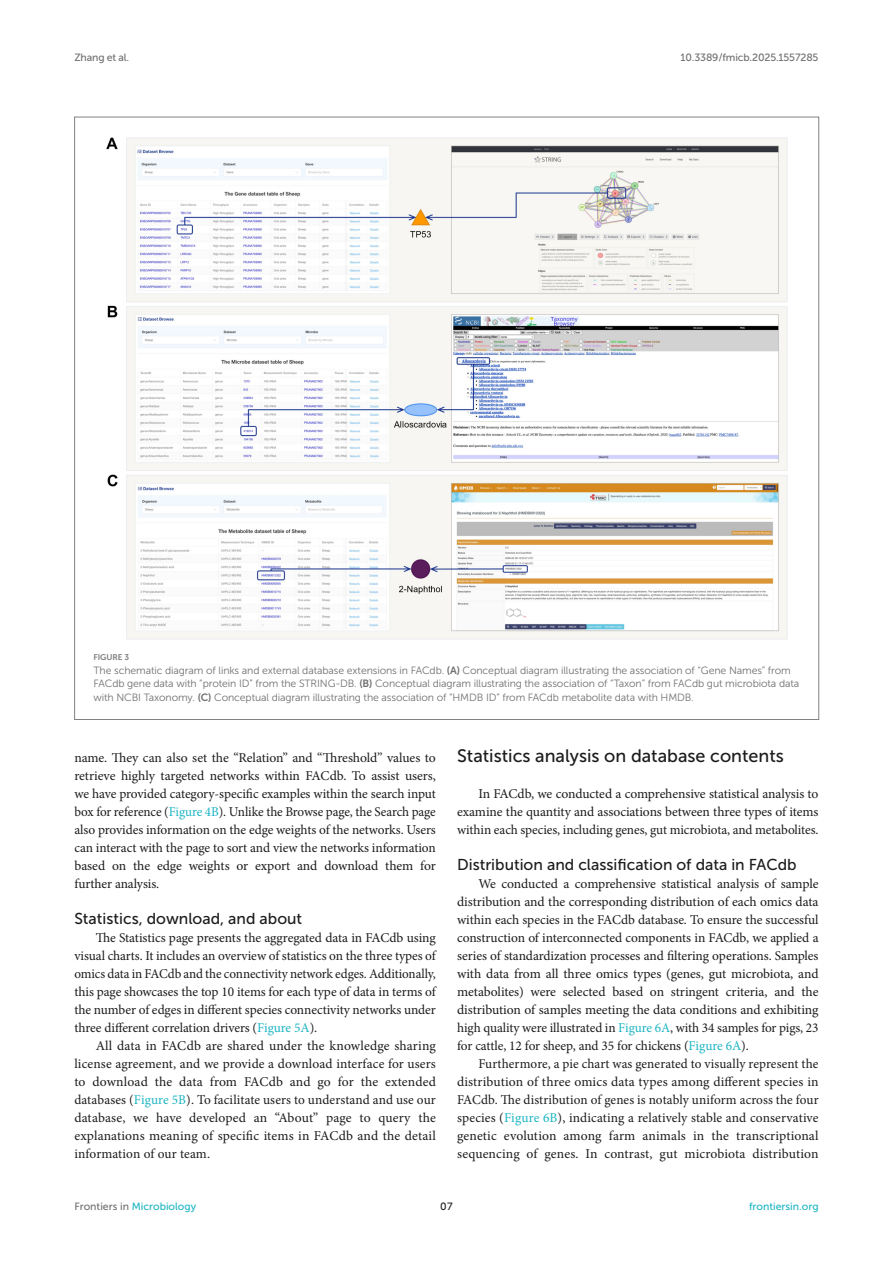
<style>
.page{position:relative;width:893px;height:1263px;background:#fff}
.page>*{position:absolute;margin:0;border:0;box-sizing:border-box;transform-origin:0 0}
.HEAD_2{font:18px "Museo Sans 500";color:#1b1c1b}
.HEAD_3{font:15.75px "Museo Sans 500";color:#1b1c1b}
.TEXT{font:13.5px/18px "Minion Pro";letter-spacing:-.005em;color:#1b1c1b;text-align:justify}
.FIG_LEG{font:10.5px/13.5px "Museo Sans 300";letter-spacing:-.01em;color:#706f70}
.t1{font:10.5px "Museo Sans 500";color:#1db5c3}
.t2{font:10.5px "Museo Sans 500";letter-spacing:-.015em;color:#706f70}
.t3{font:10.5px "Museo Sans 500";color:#1b1c1b}
.FIG_HD{font:8.25px "Museo Sans 700";letter-spacing:-.01em;color:#7e7f7f}
.s1{font-family:"Museo Sans 700"}
.s2{color:#1db5c3}
.s3{color:#706f70}
</style>
<div class="page">
<img style="left:106px;top:137px;width:682px;height:503px">
<p class="t2" style="left:74px;top:51px;width:56px">Zhang et al.</p>
<p class="t2" style="left:681px;top:51px;width:139px">10.3389/fmicb.2025.1557285</p>
<p class="FIG_HD" style="left:94px;top:653px;width:37px">FIGURE 3</p>
<p class="FIG_LEG" style="left:94px;top:663px;width:707px">The schematic diagram of links and external database extensions in FACdb. <span class="s1">(A)</span> Conceptual diagram illustrating the association of “Gene Names” from<br>FACdb gene data with “protein ID” from the STRING-DB. <span class="s1">(B)</span> Conceptual diagram illustrating the association of “Taxon” from FACdb gut microbiota data with NCBI Taxonomy. <span class="s1">(C)</span> Conceptual diagram illustrating the association of “HMDB ID” from FACdb metabolite data with HMDB.</p>
<p class="TEXT" style="left:74px;top:749px;width:363px">name. They can also set the “Relation” and “Threshold” values to retrieve highly targeted networks within FACdb. To assist users, we have provided category-specific examples within the search input box for reference (<span class="s2">Figure 4B</span>). Unlike the Browse page, the Search page also provides information on the edge weights of the networks. Users can interact with the page to sort and view the networks information based on the edge weights or export and download them for further analysis.</p>
<p class="HEAD_3" style="left:74px;top:910px;width:229px">Statistics, download, and about</p>
<p class="TEXT" style="left:74px;top:929px;width:363px;text-indent:21px">The Statistics page presents the aggregated data in FACdb using visual charts. It includes an overview of statistics on the three types of omics data in FACdb and the connectivity network edges. Additionally, this page showcases the top 10 items for each type of data in terms of the number of edges in different species connectivity networks under three different correlation drivers (<span class="s2">Figure 5A</span>).</p>
<p class="TEXT" style="left:74px;top:1037px;width:363px;text-indent:21px">All data in FACdb are shared under the knowledge sharing license agreement, and we provide a download interface for users to download the data from FACdb and go for the extended databases (<span class="s2">Figure 5B</span>). To facilitate users to understand and use our database, we have developed an “About” page to query the explanations meaning of specific items in FACdb and the detail information of our team.</p>
<p class="HEAD_2" style="left:457px;top:746px;width:328px">Statistics analysis on database contents</p>
<p class="TEXT" style="left:457px;top:785px;width:363px;text-indent:21px">In FACdb, we conducted a comprehensive statistical analysis to examine the quantity and associations between three types of items within each species, including genes, gut microbiota, and metabolites.</p>
<p class="HEAD_3" style="left:457px;top:856px;width:341px">Distribution and classification of data in FACdb</p>
<p class="TEXT" style="left:457px;top:875px;width:363px;text-indent:21px">We conducted a comprehensive statistical analysis of sample distribution and the corresponding distribution of each omics data within each species in the FACdb database. To ensure the successful construction of interconnected components in FACdb, we applied a series of standardization processes and filtering operations. Samples with data from all three omics types (genes, gut microbiota, and metabolites) were selected based on stringent criteria, and the distribution of samples meeting the data conditions and exhibiting high quality were illustrated in <span class="s2">Figure 6A</span>, with 34 samples for pigs, 23 for cattle, 12 for sheep, and 35 for chickens (<span class="s2">Figure 6A</span>).</p>
<p class="TEXT" style="left:457px;top:1055px;width:363px;text-indent:21px">Furthermore, a pie chart was generated to visually represent the distribution of three omics data types among different species in FACdb. The distribution of genes is notably uniform across the four species (<span class="s2">Figure 6B</span>), indicating a relatively stable and conservative genetic evolution among farm animals in the transcriptional sequencing of genes. In contrast, gut microbiota distribution</p>
<p class="t1" style="left:74px;top:1200px;width:123px"><span class="s3">Frontiers in</span> Microbiology</p>
<p class="t3" style="left:440px;top:1200px;width:14px">07</p>
<p class="t1" style="left:749px;top:1200px;width:71px">frontiersin.org</p>
</div>
